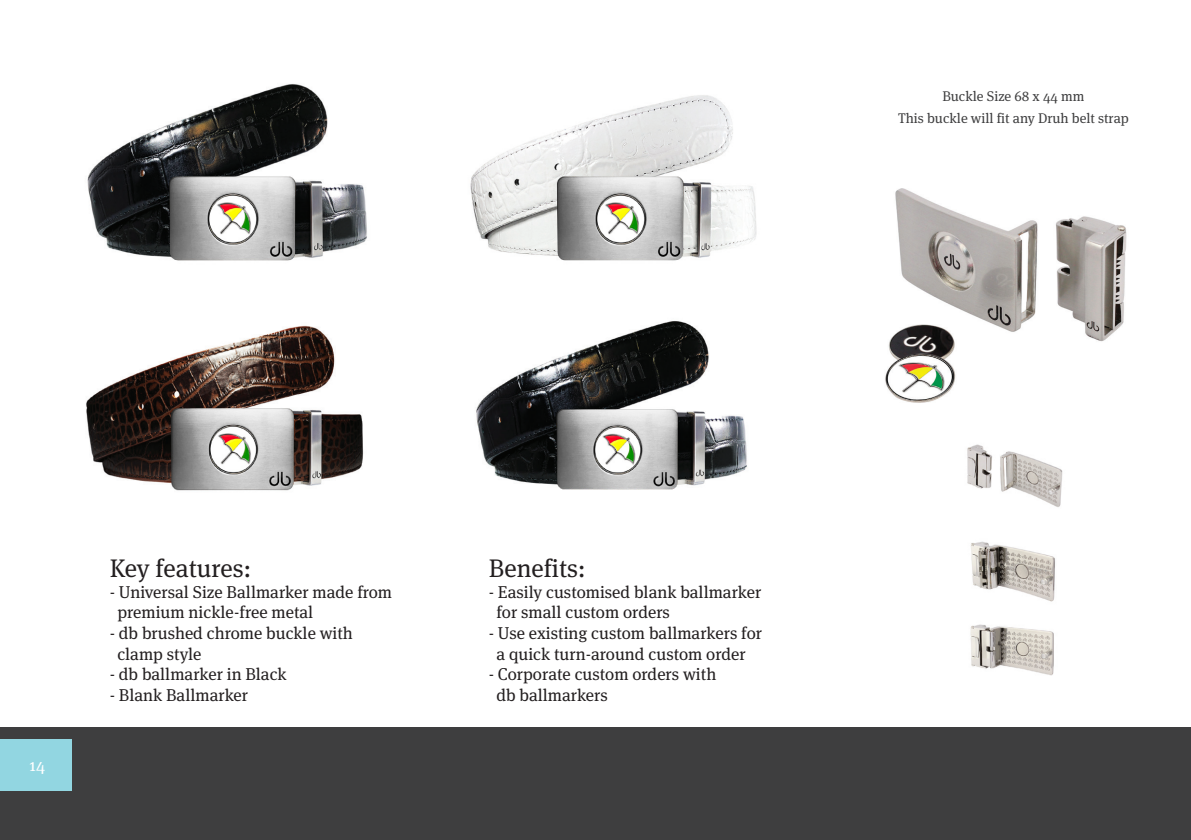
<style>
.page{position:relative;width:1191px;height:840px;background:#fff}
.page>*{position:absolute;margin:0;border:0;box-sizing:border-box;transform-origin:0 0}
.t1{font:25.4px "Meta Serif";color:#231f20}
.t2{font:17.2px/20.6px "Meta Serif";color:#231f20}
.t3{font:17.2px "Meta Serif";color:#fff}
.t4{font:14px "Meta Serif";color:#3e3e3f}
</style>
<div class="page">
<div style="left:0;top:726px;width:1191px;height:113px;background:#3e3e3f"></div>
<div style="left:0;top:739px;width:72px;height:51px;background:#92d6e1"></div>
<img style="left:87px;top:84px;width:280px;height:174px">
<img style="left:470px;top:95px;width:287px;height:163px">
<img style="left:86px;top:325px;width:278px;height:161px">
<img style="left:476px;top:321px;width:271px;height:165px">
<img style="left:885px;top:188px;width:242px;height:215px">
<img style="left:971px;top:541px;width:84px;height:61px">
<img style="left:970px;top:624px;width:84px;height:52px">
<img style="left:967px;top:444px;width:96px;height:63px">
<img style="left:154px;top:165px;width:154px;height:96px">
<img style="left:542px;top:165px;width:154px;height:96px">
<img style="left:541px;top:397px;width:149px;height:93px">
<img style="left:157px;top:396px;width:150px;height:95px">
<p class="t4" style="left:942px;top:84px;width:144px">Buckle Size 68 x 44 mm</p>
<p class="t4" style="left:898px;top:106px;width:232px">This buckle will fit any Druh belt strap</p>
<p class="t3" style="left:29px;top:750px;width:18px">14</p>
<p class="t1" style="left:110px;top:547px;width:143px">Key features:</p>
<p class="t2" style="left:117px;top:579px;width:276px;text-indent:-8px">- Universal Size Ballmarker made from premium nickle-free metal</p>
<p class="t2" style="left:110px;top:620px;width:245px">- db brushed chrome buckle with</p>
<p class="t2" style="left:117px;top:641px;width:86px">clamp style</p>
<p class="t2" style="left:110px;top:661px;width:178px">- db ballmarker in Black</p>
<p class="t2" style="left:110px;top:682px;width:140px">- Blank Ballmarker</p>
<p class="t1" style="left:489px;top:547px;width:99px">Benefits:</p>
<p class="t2" style="left:489px;top:579px;width:274px">- Easily customised blank ballmarker</p>
<p class="t2" style="left:496px;top:600px;width:175px">for small custom orders</p>
<p class="t2" style="left:489px;top:620px;width:275px">- Use existing custom ballmarkers for</p>
<p class="t2" style="left:496px;top:641px;width:251px">a quick turn-around custom order</p>
<p class="t2" style="left:489px;top:661px;width:229px">- Corporate custom orders with</p>
<p class="t2" style="left:496px;top:682px;width:113px">db ballmarkers</p>
</div>
